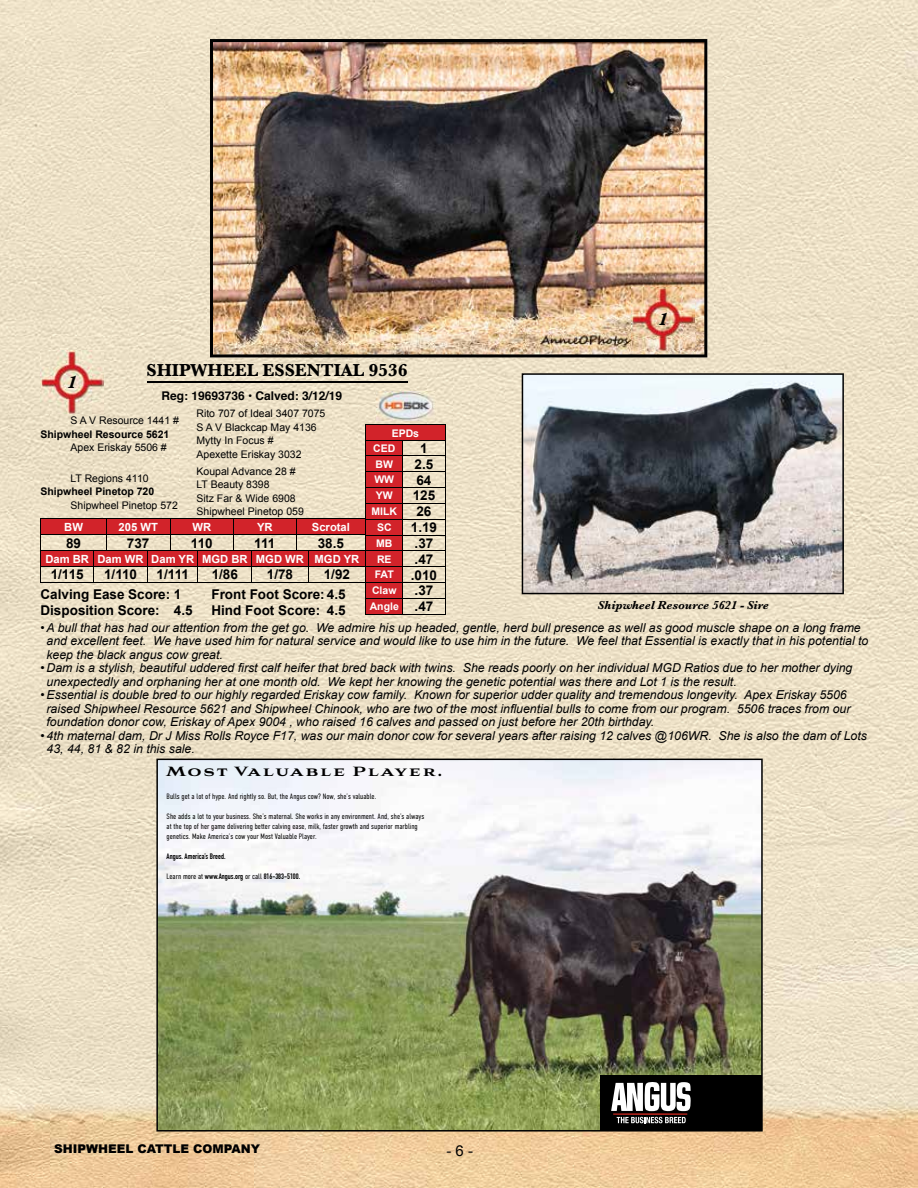
<style>
.page{position:relative;width:918px;height:1188px;background:#fff}
.page>*{position:absolute;margin:0;border:0;box-sizing:border-box;transform-origin:0 0}
.t1{font:700 18px "Baskerville";color:#000}
.t2{font:italic 700 18px "Baskerville";color:#000}
.t3{font:900 16.65px "Aviano";letter-spacing:.1em;color:#000}
.t4{font:15px "Arial";color:#000}
.t5{font:700 13.5px "Arial";color:#000}
.t6{font:italic 12.3px/13.5px "Arial";color:#000}
.t7{font:700 12px "Helvetica";color:#000}
.t8{font:italic 700 12px "Baskerville";color:#000}
.t9{font:900 12px "Arial";color:#000}
.t10{font:700 11.25px "Arial";color:#fff}
.t11{font:10.5px/16.8px "Arial";color:#000}
.t12{font:700 10.5px "Arial";color:#000}
.t13{font:700 10.5px/14.7px "Arial";color:#fff}
.t14{font:300 7.8px/10.1px "DIN Condensed";color:#000}
.t15{font:700 7.8px "DIN Condensed";color:#000}
.s1{font-size:13.5px;color:#000}
.s2{font-weight:300}
</style>
<div class="page">
<img style="left:0;top:0;width:255px;height:361px">
<img style="left:255px;top:0;width:663px;height:51px">
<img style="left:663px;top:51px;width:255px;height:1137px">
<img style="left:255px;top:357px;width:408px;height:831px">
<img style="left:0;top:361px;width:50px;height:827px">
<img style="left:102px;top:361px;width:153px;height:827px">
<img style="left:50px;top:413px;width:52px;height:775px">
<hr style="left:147px;top:381px;width:261px;height:1px;background:#000">
<img style="left:40px;top:351px;width:63px;height:62px">
<img style="left:376px;top:391px;width:59px;height:29px">
<svg style="left:40px;top:424px;width:406px;height:190px;background:#dcad9b"></svg>
<hr style="left:365px;top:614px;width:38px;height:1px;background:#000">
<hr style="left:403px;top:614px;width:43px;height:1px;background:#000">
<img style="left:210px;top:39px;width:497px;height:318px">
<img style="left:631px;top:287px;width:63px;height:63px">
<svg style="left:522px;top:373px;width:322px;height:221px;background:#878789"></svg>
<svg style="left:767px;top:1154px;width:5px;height:4px"></svg>
<svg style="left:156px;top:759px;width:607px;height:373px"></svg>
<h1 class="t2" style="left:67px;top:370px;width:11px">1</h1>
<h1 class="t1" style="left:147px;top:358px;width:263px">SHIPWHEEL ESSENTIAL 9536</h1>
<p class="t7" style="left:161px;top:387px;width:182px">Reg: 19693736 • Calved: 3/12/19</p>
<p class="t11" style="left:196px;top:405px;width:131px">Rito 707 of Ideal 3407 7075</p>
<p class="t11" style="left:70px;top:412px;width:110px">S A V Resource 1441 #</p>
<p class="t11" style="left:196px;top:419px;width:122px">S A V Blackcap May 4136</p>
<p class="t12" style="left:40px;top:427px;width:130px">Shipwheel Resource 5621</p>
<p class="t11" style="left:196px;top:433px;width:79px">Mytty In Focus #</p>
<p class="t11" style="left:70px;top:439px;width:98px">Apex Eriskay 5506 #</p>
<p class="t11" style="left:196px;top:446px;width:107px">Apexette Eriskay 3032<br>Koupal Advance 28 #</p>
<p class="t11" style="left:70px;top:470px;width:80px">LT Regions 4110</p>
<p class="t11" style="left:196px;top:476px;width:75px">LT Beauty 8398</p>
<p class="t12" style="left:40px;top:484px;width:115px">Shipwheel Pinetop 720</p>
<p class="t11" style="left:196px;top:490px;width:101px">Sitz Far &amp; Wide 6908</p>
<p class="t11" style="left:70px;top:497px;width:109px">Shipwheel Pinetop 572</p>
<p class="t11" style="left:196px;top:503px;width:109px">Shipwheel Pinetop 059</p>
<p class="t10" style="left:64px;top:519px;width:20px">BW</p>
<p class="t10" style="left:119px;top:519px;width:41px">205 WT</p>
<p class="t10" style="left:193px;top:519px;width:20px">WR</p>
<p class="t10" style="left:257px;top:519px;width:17px">YR</p>
<p class="t10" style="left:312px;top:519px;width:40px">Scrotal</p>
<p class="t5" style="left:66px;top:534px;width:17px">89</p>
<p class="t5" style="left:127px;top:534px;width:24px">737</p>
<p class="t5" style="left:191px;top:534px;width:23px">110</p>
<p class="t5" style="left:254px;top:534px;width:23px">111</p>
<p class="t5" style="left:318px;top:534px;width:28px">38.5</p>
<p class="t10" style="left:45px;top:551px;width:315px">Dam BR Dam WR Dam YR MGD BR MGD WR MGD YR</p>
<p class="t5" style="left:51px;top:566px;width:35px">1/115</p>
<p class="t5" style="left:104px;top:566px;width:35px">1/110</p>
<p class="t5" style="left:157px;top:566px;width:34px">1/111</p>
<p class="t5" style="left:212px;top:566px;width:28px">1/86</p>
<p class="t5" style="left:267px;top:566px;width:28px">1/78</p>
<p class="t5" style="left:324px;top:566px;width:28px">1/92</p>
<p class="t5" style="left:40px;top:585px;width:143px">Calving Ease Score: 1</p>
<p class="t5" style="left:211px;top:585px;width:136px">Front Foot Score: 4.5</p>
<p class="t5" style="left:40px;top:601px;width:154px">Disposition Score: 4.5</p>
<p class="t5" style="left:211px;top:601px;width:136px">Hind Foot Score: 4.5</p>
<p class="t13" style="left:373px;top:426px;width:47px;text-indent:19px">EPDs<br>CED</p>
<p class="t5" style="left:420px;top:439px;width:9px">1</p>
<p class="t13" style="left:376px;top:457px;width:19px">BW</p>
<p class="t5" style="left:415px;top:455px;width:20px">2.5</p>
<p class="t13" style="left:374px;top:473px;width:21px">WW</p>
<p class="t5" style="left:416px;top:471px;width:17px">64</p>
<p class="t13" style="left:376px;top:489px;width:18px">YW</p>
<p class="t5" style="left:413px;top:487px;width:24px">125</p>
<p class="t13" style="left:371px;top:504px;width:27px">MILK</p>
<p class="t5" style="left:416px;top:502px;width:17px">26</p>
<p class="t13" style="left:377px;top:520px;width:16px">SC</p>
<p class="t5" style="left:411px;top:518px;width:28px">1.19</p>
<p class="t13" style="left:376px;top:536px;width:18px">MB</p>
<p class="t5" style="left:415px;top:534px;width:20px">.37</p>
<p class="t13" style="left:377px;top:552px;width:16px">RE</p>
<p class="t5" style="left:415px;top:550px;width:20px">.47</p>
<p class="t13" style="left:375px;top:568px;width:21px">FAT</p>
<p class="t5" style="left:411px;top:566px;width:28px">.010</p>
<p class="t13" style="left:372px;top:584px;width:26px">Claw</p>
<p class="t5" style="left:415px;top:582px;width:20px">.37</p>
<p class="t13" style="left:370px;top:599px;width:65px">Angle <span class="s1">.47</span></p>
<h1 class="t2" style="left:658px;top:307px;width:11px">1</h1>
<p class="t8" style="left:598px;top:597px;width:173px">Shipwheel Resource 5621 - Sire</p>
<p class="t6" style="left:47px;top:621px;width:823px;text-indent:-6px">• A bull that has had our attention from the get go. We admire his up headed, gentle, herd bull presence as well as good muscle shape on a long frame and excellent feet. We have used him for natural service and would like to use him in the future. We feel that Essential is exactly that in his potential to keep the black angus cow great.</p>
<p class="t6" style="left:47px;top:661px;width:807px;text-indent:-6px">• Dam is a stylish, beautiful uddered first calf heifer that bred back with twins. She reads poorly on her individual MGD Ratios due to her mother dying unexpectedly and orphaning her at one month old. We kept her knowing the genetic potential was there and Lot 1 is the result.</p>
<p class="t6" style="left:47px;top:688px;width:805px;text-indent:-6px">• Essential is double bred to our highly regarded Eriskay cow family. Known for superior udder quality and tremendous longevity. Apex Eriskay 5506 raised Shipwheel Resource 5621 and Shipwheel Chinook, who are two of the most influential bulls to come from our program. 5506 traces from our foundation donor cow, Eriskay of Apex 9004 , who raised 16 calves and passed on just before her 20th birthday.</p>
<p class="t6" style="left:47px;top:729px;width:822px;text-indent:-6px">• 4th maternal dam, Dr J Miss Rolls Royce F17, was our main donor cow for several years after raising 12 calves @106WR. She is also the dam of Lots<br>43, 44, 81 &amp; 82 in this sale.</p>
<h2 class="t3" style="left:166px;top:763px;width:278px">Most Valuable Player.</h2>
<p class="t14" style="left:167px;top:791px;width:211px">Bulls get a lot of hype. And rightly so. But, the Angus cow? Now, she’s valuable.</p>
<p class="t14" style="left:167px;top:811px;width:259px">She adds a lot to your business. She’s maternal. She works in any environment. And, she’s always at the top of her game delivering better calving ease, milk, faster growth and superior marbling genetics. Make America’s cow your Most Valuable Player.</p>
<p class="t15" style="left:167px;top:852px;width:60px">Angus. America’s Breed.</p>
<p class="t15" style="left:167px;top:872px;width:135px"><span class="s2">Learn more at</span> www.Angus.org <span class="s2">or call</span> 816-383-5100.</p>
<p class="t9" style="left:54px;top:1140px;width:208px">SHIPWHEEL CATTLE COMPANY</p>
<p class="t4" style="left:446px;top:1141px;width:28px">- 6 -</p>
</div>
